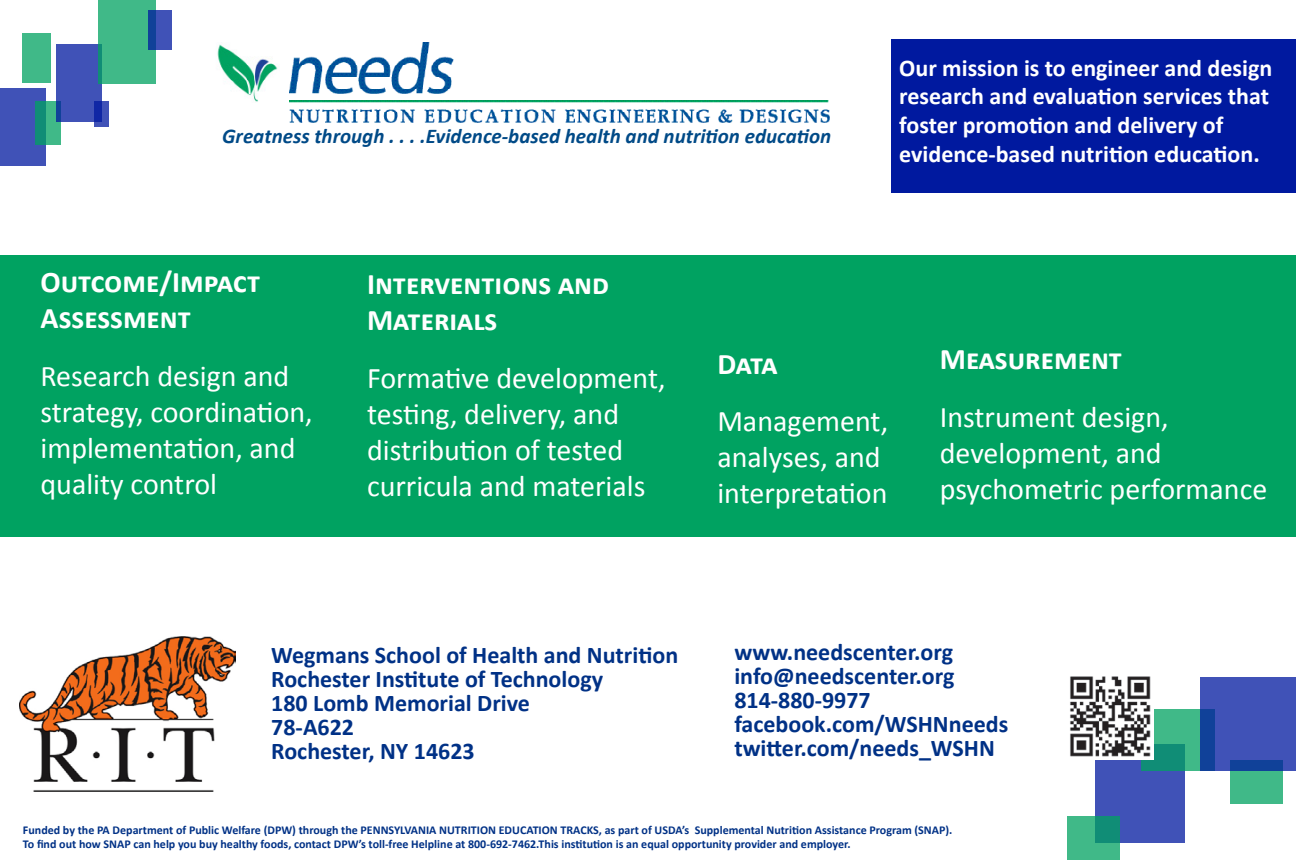
<style>
.page{position:relative;width:1296px;height:864px;background:#fff}
.page>*{position:absolute;margin:0;border:0;box-sizing:border-box;transform-origin:0 0}
.t1{font:30px/36px "Calibri";color:#fff}
.t2{font:700 30px/36px "Calibri";color:#fff}
.t3{font:700 24px "Calibri";color:#003186}
.t4{font:700 24px "Calibri";color:#fff}
.t5{font:italic 700 21px "Calibri";color:#004a87}
.t6{font:700 12px/14.4px "Calibri";color:#003186}
</style>
<div class="page">
<div style="left:0;top:88px;width:45px;height:77px;background:#4052b7"></div>
<svg style="left:35px;top:101px;width:25px;height:44px"></svg>
<div style="left:56px;top:44px;width:45px;height:78px;background:#4052b7"></div>
<div style="left:22px;top:33px;width:28px;height:50px;background:#40b988"></div>
<svg style="left:94px;top:101px;width:15px;height:26px"></svg>
<div style="left:99px;top:0;width:57px;height:83px;background:#40b988"></div>
<svg style="left:148px;top:10px;width:24px;height:40px"></svg>
<img style="left:289px;top:42px;width:540px;height:80px">
<img style="left:217px;top:42px;width:61px;height:60px">
<div style="left:891px;top:39px;width:405px;height:153px;background:#00199f"></div>
<div style="left:0;top:255px;width:1296px;height:282px;background:#00a261"></div>
<img style="left:19px;top:637px;width:216px;height:155px">
<div style="left:1095px;top:745px;width:89px;height:98px;background:#4052b7"></div>
<div style="left:1230px;top:760px;width:53px;height:44px;background:#40b988"></div>
<svg style="left:1142px;top:709px;width:58px;height:61px;background:#35ac84"></svg>
<svg style="left:1200px;top:678px;width:96px;height:93px;background:#374eb1"></svg>
<img style="left:1070px;top:676px;width:83px;height:83px">
<svg style="left:1067px;top:816px;width:53px;height:43px;background:#31ab82"></svg>
<p class="t5" style="left:222px;top:123px;width:611px">Greatness through . . . .Evidence-based health and nutrition education</p>
<p class="t4" style="left:899px;top:52px;width:375px">Our mission is to engineer and design</p>
<p class="t4" style="left:899px;top:81px;width:371px">research and evaluation services that</p>
<p class="t4" style="left:899px;top:110px;width:326px">foster promotion and delivery of</p>
<p class="t4" style="left:899px;top:139px;width:362px">evidence-based nutrition education.</p>
<p class="t2" style="left:40px;top:264px;width:221px">Outcome/Impact</p>
<p class="t2" style="left:40px;top:300px;width:152px">Assessment</p>
<p class="t1" style="left:40px;top:358px;width:250px">Research design and</p>
<p class="t1" style="left:40px;top:394px;width:274px">strategy, coordination,</p>
<p class="t1" style="left:40px;top:430px;width:256px">implementation, and quality control</p>
<p class="t2" style="left:367px;top:266px;width:244px">Interventions and<br>Materials</p>
<p class="t1" style="left:367px;top:360px;width:300px">Formative development,</p>
<p class="t1" style="left:367px;top:396px;width:280px">testing, delivery, and distribution of tested curricula and materials</p>
<p class="t2" style="left:717px;top:346px;width:62px">Data</p>
<p class="t1" style="left:717px;top:403px;width:172px">Management,</p>
<p class="t1" style="left:717px;top:439px;width:165px">analyses, and</p>
<p class="t1" style="left:717px;top:475px;width:172px">interpretation</p>
<p class="t2" style="left:940px;top:341px;width:184px">Measurement</p>
<p class="t1" style="left:940px;top:399px;width:329px">Instrument design, development, and psychometric performance</p>
<p class="t3" style="left:271px;top:640px;width:408px">Wegmans School of Health and Nutrition</p>
<p class="t3" style="left:271px;top:664px;width:333px">Rochester Institute of Technology</p>
<p class="t3" style="left:271px;top:688px;width:260px">180 Lomb Memorial Drive</p>
<p class="t3" style="left:271px;top:712px;width:84px">78-A622</p>
<p class="t3" style="left:271px;top:736px;width:205px">Rochester, NY 14623</p>
<p class="t3" style="left:734px;top:637px;width:220px">www.needscenter.org</p>
<p class="t3" style="left:734px;top:661px;width:222px">info@needscenter.org</p>
<p class="t3" style="left:734px;top:685px;width:138px">814-880-9977</p>
<p class="t3" style="left:734px;top:709px;width:275px">facebook.com/WSHNneeds</p>
<p class="t3" style="left:734px;top:733px;width:262px">twitter.com/needs_WSHN</p>
<p class="t6" style="left:23px;top:823px;width:931px">Funded by the PA Department of Public Welfare (DPW) through the PENNSYLVANIA NUTRITION EDUCATION TRACKS, as part of USDA’s Supplemental Nutrition Assistance Program (SNAP).<br>To find out how SNAP can help you buy healthy foods, contact DPW’s toll-free Helpline at 800-692-7462.This institution is an equal opportunity provider and employer.</p>
</div>
